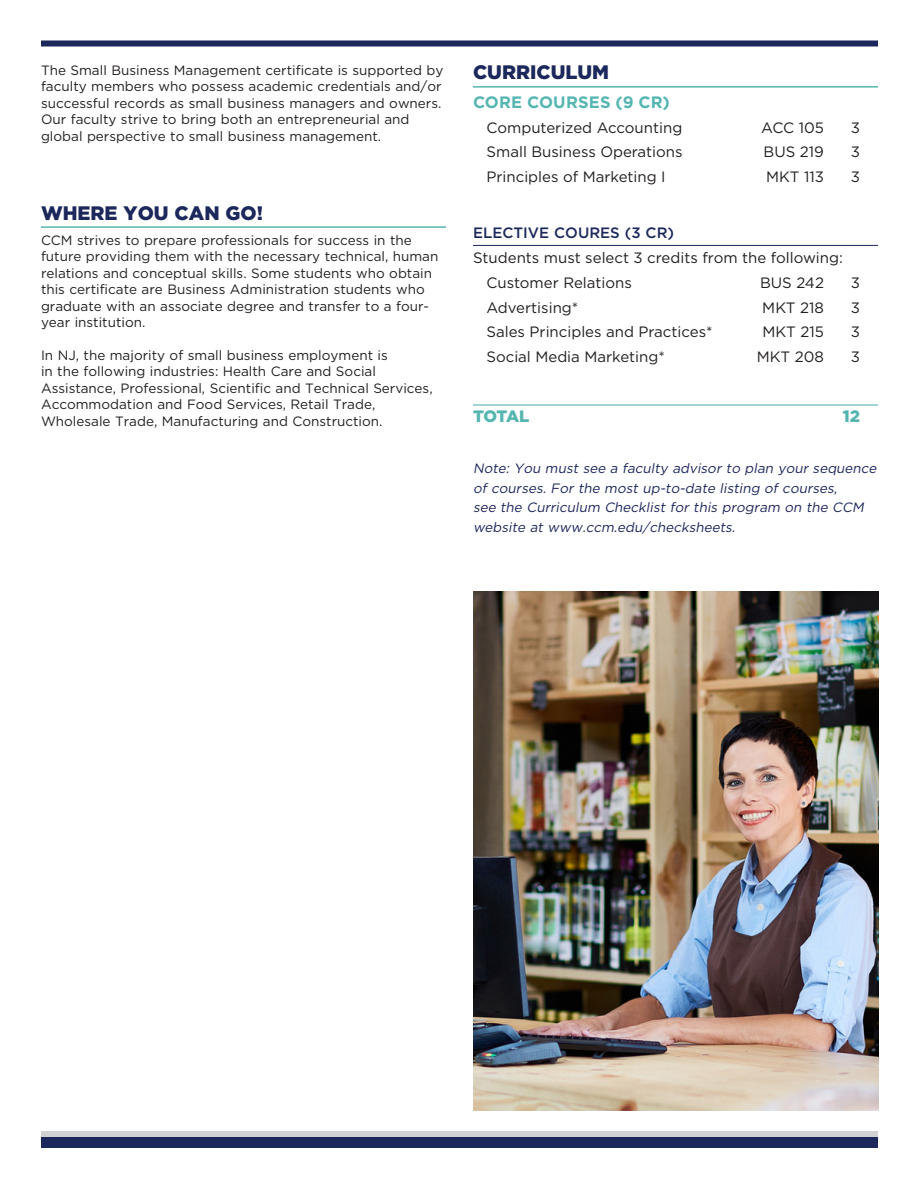
<style>
.page{position:relative;width:918px;height:1188px;background:#fff}
.page>*{position:absolute;margin:0;border:0;box-sizing:border-box;transform-origin:0 0}
.Headers{font:900 19.5px "Gotham";color:#1c275b}
.Curriculum_Subhead{font:700 16.5px "Gotham";letter-spacing:.01em;color:#55b6b1}
.Total_Program_Credit{font:900 16.5px "Gotham";letter-spacing:-.03em;color:#55b6b1}
.Course{font:15px "Gotham";color:#231f20}
.Course_Column_Header{font:500 15px "Gotham";color:#1c275b}
.Copy{font:13.5px/16.5px "Gotham";color:#231f20}
.Advisor_Note{font:italic 13.5px/19.5px "Gotham";color:#1c275b}
</style>
<div class="page">
<div style="left:41px;top:1131px;width:837px;height:17px;background:#d1d2d4"></div>
<div style="left:41px;top:1137px;width:837px;height:11px;background:#1c275b"></div>
<div style="left:41px;top:40px;width:837px;height:6px;background:#1c275b"></div>
<hr style="left:41px;top:226px;width:405px;height:2px;background:#55b6b1">
<hr style="left:473px;top:86px;width:405px;height:2px;background:#55b6b1">
<hr style="left:473px;top:245px;width:405px;height:1px;background:#1c275b">
<hr style="left:473px;top:404px;width:405px;height:2px;background:#55b6b1">
<img style="left:473px;top:592px;width:405px;height:518px">
<p class="Copy" style="left:41px;top:61px;width:404px">The Small Business Management certificate is supported by faculty members who possess academic credentials and/or successful records as small business managers and owners.<br>Our faculty strive to bring both an entrepreneurial and global perspective to small business management.</p>
<p class="Headers" style="left:41px;top:199px;width:224px">WHERE YOU CAN GO!</p>
<p class="Copy" style="left:41px;top:231px;width:399px">CCM strives to prepare professionals for success in the future providing them with the necessary technical, human relations and conceptual skills. Some students who obtain this certificate are Business Administration students who graduate with an associate degree and transfer to a four&shy;year institution.</p>
<p class="Copy" style="left:41px;top:347px;width:393px">In NJ, the majority of small business employment is<br>in the following industries: Health Care and Social Assistance, Professional, Scientific and Technical Services, Accommodation and Food Services, Retail Trade, Wholesale Trade, Manufacturing and Construction.</p>
<p class="Headers" style="left:473px;top:59px;width:138px">CURRICULUM</p>
<p class="Curriculum_Subhead" style="left:473px;top:91px;width:198px">CORE COURSES (9 CR)</p>
<p class="Course" style="left:487px;top:118px;width:197px">Computerized Accounting</p>
<p class="Course" style="left:761px;top:118px;width:64px">ACC 105</p>
<p class="Course" style="left:851px;top:118px;width:11px">3</p>
<p class="Course" style="left:487px;top:142px;width:198px">Small Business Operations</p>
<p class="Course" style="left:764px;top:142px;width:62px">BUS 219</p>
<p class="Course" style="left:851px;top:142px;width:11px">3</p>
<p class="Course" style="left:487px;top:167px;width:181px">Principles of Marketing I</p>
<p class="Course" style="left:766px;top:167px;width:59px">MKT 113</p>
<p class="Course" style="left:851px;top:167px;width:11px">3</p>
<p class="Course_Column_Header" style="left:473px;top:223px;width:203px">ELECTIVE COURES (3 CR)</p>
<p class="Course" style="left:473px;top:248px;width:371px">Students must select 3 credits from the following:</p>
<p class="Course" style="left:487px;top:273px;width:147px">Customer Relations</p>
<p class="Course" style="left:760px;top:273px;width:65px">BUS 242</p>
<p class="Course" style="left:851px;top:273px;width:11px">3</p>
<p class="Course" style="left:487px;top:298px;width:93px">Advertising*</p>
<p class="Course" style="left:762px;top:298px;width:63px">MKT 218</p>
<p class="Course" style="left:851px;top:298px;width:11px">3</p>
<p class="Course" style="left:487px;top:322px;width:228px">Sales Principles and Practices*</p>
<p class="Course" style="left:763px;top:322px;width:63px">MKT 215</p>
<p class="Course" style="left:851px;top:322px;width:11px">3</p>
<p class="Course" style="left:487px;top:347px;width:180px">Social Media Marketing*</p>
<p class="Course" style="left:757px;top:347px;width:69px">MKT 208</p>
<p class="Course" style="left:851px;top:347px;width:11px">3</p>
<p class="Total_Program_Credit" style="left:473px;top:405px;width:58px">TOTAL</p>
<p class="Total_Program_Credit" style="left:843px;top:405px;width:19px">12</p>
<p class="Advisor_Note" style="left:473px;top:458px;width:408px">Note: You must see a faculty advisor to plan your sequence of courses. For the most up-to-date listing of courses,<br>see the Curriculum Checklist for this program on the CCM website at www.ccm.edu/checksheets.</p>
</div>
